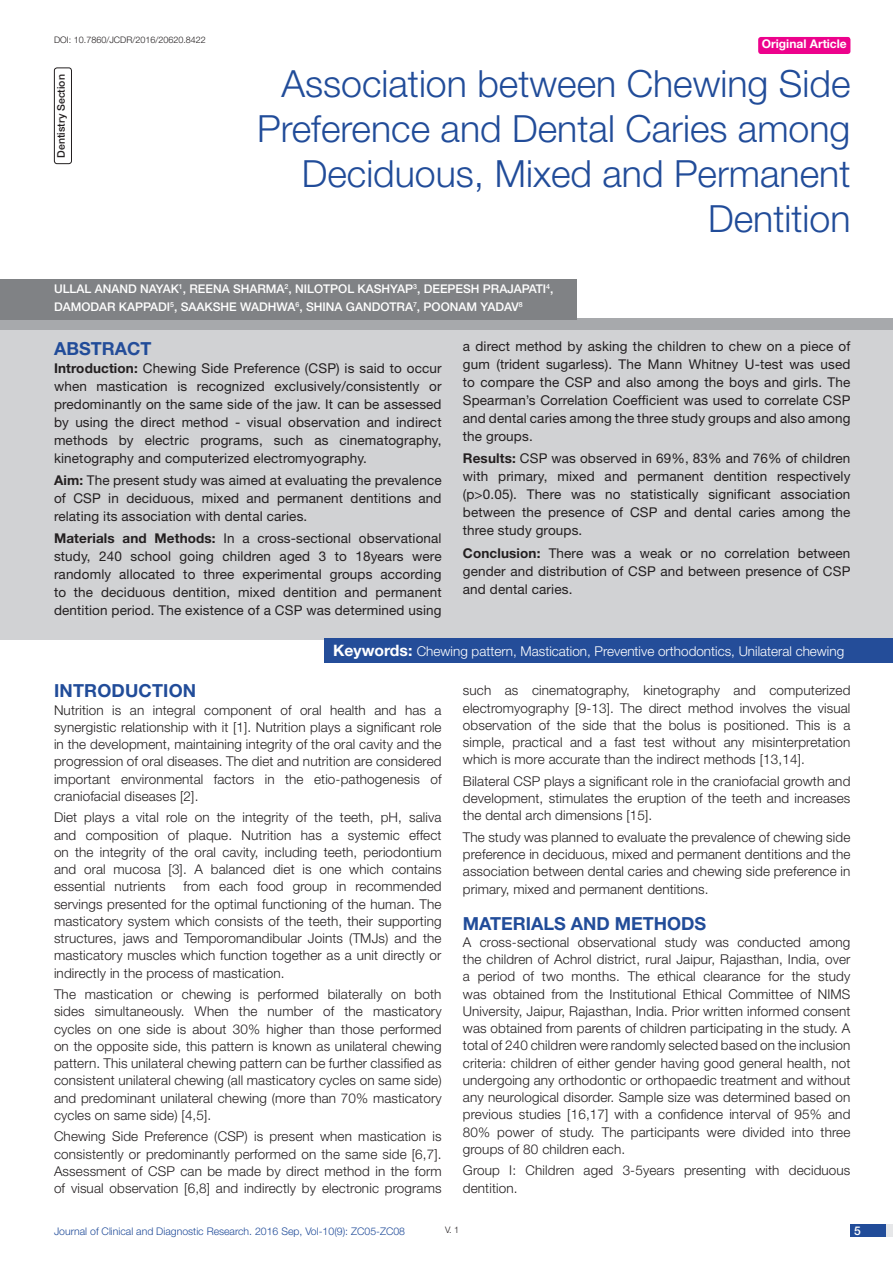
<style>
.page{position:relative;width:893px;height:1263px;background:#fff}
.page>*{position:absolute;margin:0;border:0;box-sizing:border-box;transform-origin:0 0}
.t1{font:300 37.5px/45px "Helvetica Neue";color:#214c99;text-align:right}
.Heading{font:700 18px "Helvetica Neue";color:#214c99}
.Abstract_head{font:700 18px "Helvetica Neue";color:#214c99}
.Body_text{font:300 13.5px/17.2px "Helvetica Neue";letter-spacing:.01em;color:#231f20;text-align:justify}
.Abstract_Text{font:13.5px/18px "Helvetica Neue";letter-spacing:.01em;color:#231f20;text-align:justify}
.t2{font:300 13.5px "Helvetica Neue";color:#fff}
.Author{font:500 12px "Helvetica Neue";color:#fff}
.t3{font:700 12px "Helvetica Neue";color:#fff}
.t4{font:300 10.5px "Helvetica Neue";color:#214c99}
.t5{font:500 10.5px "Helvetica Neue";color:#231f20}
.DOI{font:300 9px "Helvetica Neue";color:#231f20}
.s1{color:#244d99}
.s2{font-weight:700}
.s3{font-weight:700;font-size:15.75px}
</style>
<div class="page">
<div style="left:850px;top:1224px;width:43px;height:13px;background:#e6e7e9"></div>
<div style="left:850px;top:1224px;width:35px;height:13px;background:#214c99"></div>
<div style="left:758px;top:37px;width:92px;height:17px;background:#ed028c;border-radius:3px"></div>
<div style="left:0;top:319px;width:893px;height:12px;background:#a7a9ac"></div>
<div style="left:0;top:331px;width:893px;height:309px;background:#d1d2d4"></div>
<div style="left:325px;top:638px;width:568px;height:25px;background:#244d99"></div>
<div style="left:0;top:279px;width:576px;height:40px;background:#808285"></div>
<div style="left:54px;top:68px;width:18px;height:96px;border:1px solid #231f20;border-radius:3px"></div>
<p class="DOI" style="left:54px;top:35px;width:153px">DOI: 10.7860/JCDR/2016/20620.8422</p>
<p class="t3" style="left:762px;top:37px;width:87px">Original Article</p>
<p class="t5" style="left:55px;top:157px;width:85px;rotate:-90deg">DENTISTRY SECTION</p>
<p class="t1" style="left:257px;top:60px;width:595px">Association between Chewing Side<br>Preference and Dental Caries among<br>Deciduous, Mixed and Permanent<br>Dentition</p>
<p class="Author" style="left:54px;top:281px;width:501px">ULLAL ANAND NAYAK<sup>1</sup>, REENA SHARMA<sup>2</sup>, NILOTPOL KASHYAP<sup>3</sup>, DEEPESH PRAJAPATI<sup>4</sup>,</p>
<p class="Author" style="left:54px;top:300px;width:470px">DAMODAR KAPPADI<sup>5</sup>, SAAKSHE WADHWA<sup>6</sup>, SHINA GANDOTRA<sup>7</sup>, POONAM YADAV<sup>8</sup></p>
<p class="Abstract_head" style="left:54px;top:337px;width:98px">ABST<span class="s1">RAC</span>T</p>
<p class="Abstract_Text" style="left:54px;top:359px;width:389px"><span class="s2">Introduction:</span> Chewing Side Preference (CSP) is said to occur when mastication is recognized exclusively/consistently or predominantly on the same side of the jaw. It can be assessed by using the direct method - visual observation and indirect methods by electric programs, such as cinematography, kinetography and computerized electromyography.</p>
<p class="Abstract_Text" style="left:54px;top:471px;width:389px"><span class="s2">Aim:</span> The present study was aimed at evaluating the prevalence of CSP in deciduous, mixed and permanent dentitions and relating its association with dental caries.</p>
<p class="Abstract_Text" style="left:54px;top:529px;width:389px"><span class="s2">Materials and Methods:</span> In a cross-sectional observational study, 240 school going children aged 3 to 18years were randomly allocated to three experimental groups according to the deciduous dentition, mixed dentition and permanent dentition period. The existence of a CSP was determined using</p>
<p class="Abstract_Text" style="left:463px;top:337px;width:389px">a direct method by asking the children to chew on a piece of gum (trident sugarless). The Mann Whitney U-test was used to compare the CSP and also among the boys and girls. The Spearman’s Correlation Coefficient was used to correlate CSP and dental caries among the three study groups and also among the groups.</p>
<p class="Abstract_Text" style="left:463px;top:449px;width:389px"><span class="s2">Results:</span> CSP was observed in 69%, 83% and 76% of children with primary, mixed and permanent dentition respectively (p&gt;0.05). There was no statistically significant association between the presence of CSP and dental caries among the three study groups.</p>
<p class="Abstract_Text" style="left:463px;top:544px;width:389px"><span class="s2">Conclusion:</span> There was a weak or no correlation between gender and distribution of CSP and between presence of CSP and dental caries.</p>
<p class="t2" style="left:333px;top:642px;width:513px"><span class="s3">Keywords:</span> Chewing pattern, Mastication, Preventive orthodontics, Unilateral chewing</p>
<p class="Heading" style="left:54px;top:680px;width:144px">Introduction</p>
<p class="Body_text" style="left:54px;top:701px;width:389px">Nutrition is an integral component of oral health and has a synergistic relationship with it [1]. Nutrition plays a significant role in the development, maintaining integrity of the oral cavity and the progression of oral diseases. The diet and nutrition are considered important environmental factors in the etio-pathogenesis of craniofacial diseases [2].</p>
<p class="Body_text" style="left:54px;top:809px;width:389px">Diet plays a vital role on the integrity of the teeth, pH, saliva and composition of plaque. Nutrition has a systemic effect on the integrity of the oral cavity, including teeth, periodontium and oral mucosa [3]. A balanced diet is one which contains essential nutrients</p>
<p class="Body_text" style="left:54px;top:878px;width:389px;text-indent:130px">from each food group in recommended servings presented for the optimal functioning of the human. The masticatory system which consists of the teeth, their supporting structures, jaws and Temporomandibular Joints (TMJs) and the masticatory muscles which function together as a unit directly or indirectly in the process of mastication.</p>
<p class="Body_text" style="left:54px;top:985px;width:389px">The mastication or chewing is performed bilaterally on both sides simultaneously. When the number of the masticatory cycles on one side is about 30% higher than those performed on the opposite side, this pattern is known as unilateral chewing pattern. This unilateral chewing pattern can be further classified as consistent unilateral chewing (all masticatory cycles on same side) and predominant unilateral chewing (more than 70% masticatory cycles on same side) [4,5].</p>
<p class="Body_text" style="left:54px;top:1128px;width:389px">Chewing Side Preference (CSP) is present when mastication is consistently or predominantly performed on the same side [6,7].<br>Assessment of CSP can be made by direct method in the form of visual observation [6,8] and indirectly by electronic programs</p>
<p class="Body_text" style="left:463px;top:682px;width:389px">such as cinematography, kinetography and computerized electromyography [9-13]. The direct method involves the visual observation of the side that the bolus is positioned. This is a simple, practical and a fast test without any misinterpretation which is more accurate than the indirect methods [13,14].</p>
<p class="Body_text" style="left:463px;top:772px;width:389px">Bilateral CSP plays a significant role in the craniofacial growth and development, stimulates the eruption of the teeth and increases the dental arch dimensions [15].</p>
<p class="Body_text" style="left:463px;top:828px;width:389px">The study was planned to evaluate the prevalence of chewing side preference in deciduous, mixed and permanent dentitions and the association between dental caries and chewing side preference in primary, mixed and permanent dentitions.</p>
<p class="Heading" style="left:463px;top:912px;width:245px">MATERIALS AND METHODS</p>
<p class="Body_text" style="left:463px;top:933px;width:389px">A cross-sectional observational study was conducted among the children of Achrol district, rural Jaipur, Rajasthan, India, over a period of two months. The ethical clearance for the study was obtained from the Institutional Ethical Committee of NIMS University, Jaipur, Rajasthan, India. Prior written informed consent was obtained from parents of children participating in the study. A total of 240 children were randomly selected based on the inclusion criteria: children of either gender having good general health, not undergoing any orthodontic or orthopaedic treatment and without any neurological disorder. Sample size was determined based on previous studies [16,17] with a confidence interval of 95% and 80% power of study. The participants were divided into three groups of 80 children each.</p>
<p class="Body_text" style="left:463px;top:1161px;width:389px">Group I: Children aged 3-5years presenting with deciduous dentition.</p>
<p class="t4" style="left:54px;top:1225px;width:353px">Journal of Clinical and Diagnostic Research. 2016 Sep, Vol-10(9): ZC05-ZC08</p>
<p class="Author" style="left:854px;top:1223px;width:8px">5</p>
<p class="DOI" style="left:445px;top:1224px;width:16px">V. 1</p>
</div>
